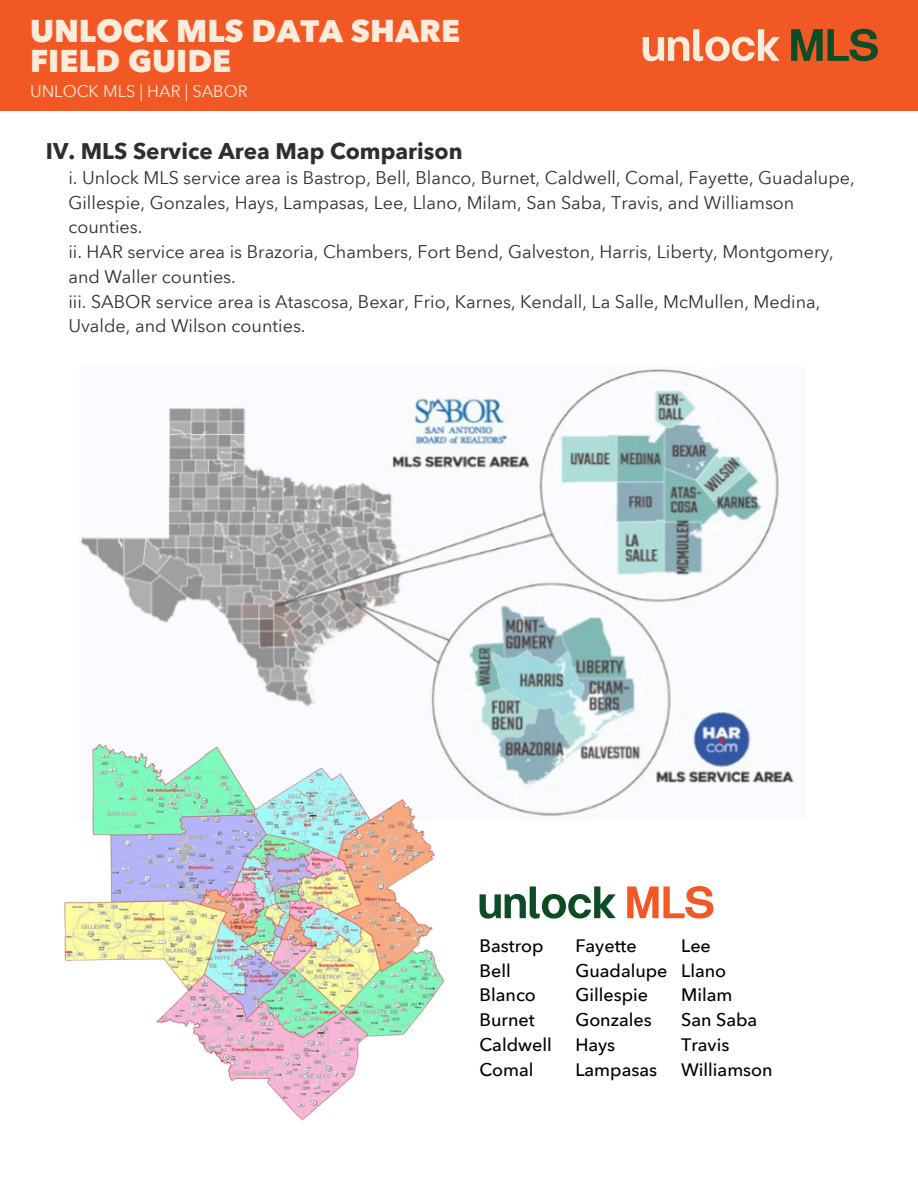
<style>
.page{position:relative;width:918px;height:1188px;background:#fff}
.page>*{position:absolute;margin:0;border:0;box-sizing:border-box;transform-origin:0 0}
.t1{font:900 31.5px/30.3px "Avenir Next Thai Modern";color:#fdebdb}
.t2{font:700 22.5px "Avenir Next Thai Modern";color:#2e2e2e}
.t3{font:18px "Avenir Next Thai Modern";color:#2e2e2e}
.t4{font:500 18px/24.8px "Avenir Next Thai Modern";color:#000}
.t5{font:16.5px "Avenir Next Thai Modern";color:#fdebdb}
</style>
<div class="page">
<div style="left:0;top:0;width:918px;height:111px;background:#f25824"></div>
<svg style="left:643px;top:29px;width:137px;height:32px"></svg>
<svg style="left:791px;top:29px;width:87px;height:32px"></svg>
<img style="left:80px;top:368px;width:714px;height:448px">
<img style="left:64px;top:741px;width:392px;height:380px">
<svg style="left:480px;top:886px;width:136px;height:33px"></svg>
<svg style="left:627px;top:886px;width:87px;height:33px"></svg>
<p class="t1" style="left:30px;top:14px;width:432px">UNLOCK MLS DATA SHARE<br>FIELD GUIDE</p>
<p class="t5" style="left:30px;top:78px;width:219px">UNLOCK MLS | HAR | SABOR</p>
<h1 class="t2" style="left:46px;top:134px;width:418px">IV. MLS Service Area Map Comparison</h1>
<p class="t3" style="left:68px;top:164px;width:788px">i. Unlock MLS service area is Bastrop, Bell, Blanco, Burnet, Caldwell, Comal, Fayette, Guadalupe,</p>
<p class="t3" style="left:68px;top:188px;width:728px">Gillespie, Gonzales, Hays, Lampasas, Lee, Llano, Milam, San Saba, Travis, and Williamson</p>
<p class="t3" style="left:68px;top:213px;width:76px">counties.</p>
<p class="t3" style="left:68px;top:238px;width:767px">ii. HAR service area is Brazoria, Chambers, Fort Bend, Galveston, Harris, Liberty, Montgomery,</p>
<p class="t3" style="left:68px;top:263px;width:169px">and Waller counties.</p>
<p class="t3" style="left:68px;top:287px;width:754px">iii. SABOR service area is Atascosa, Bexar, Frio, Karnes, Kendall, La Salle, McMullen, Medina,</p>
<p class="t3" style="left:68px;top:312px;width:239px">Uvalde, and Wilson counties.</p>
<p class="t4" style="left:480px;top:932px;width:74px">Bastrop<br>Bell<br>Blanco<br>Burnet<br>Caldwell<br>Comal</p>
<p class="t4" style="left:575px;top:932px;width:94px">Fayette<br>Guadalupe<br>Gillespie<br>Gonzales<br>Hays<br>Lampasas</p>
<p class="t4" style="left:681px;top:932px;width:93px">Lee<br>Llano<br>Milam<br>San Saba<br>Travis<br>Williamson</p>
</div>
